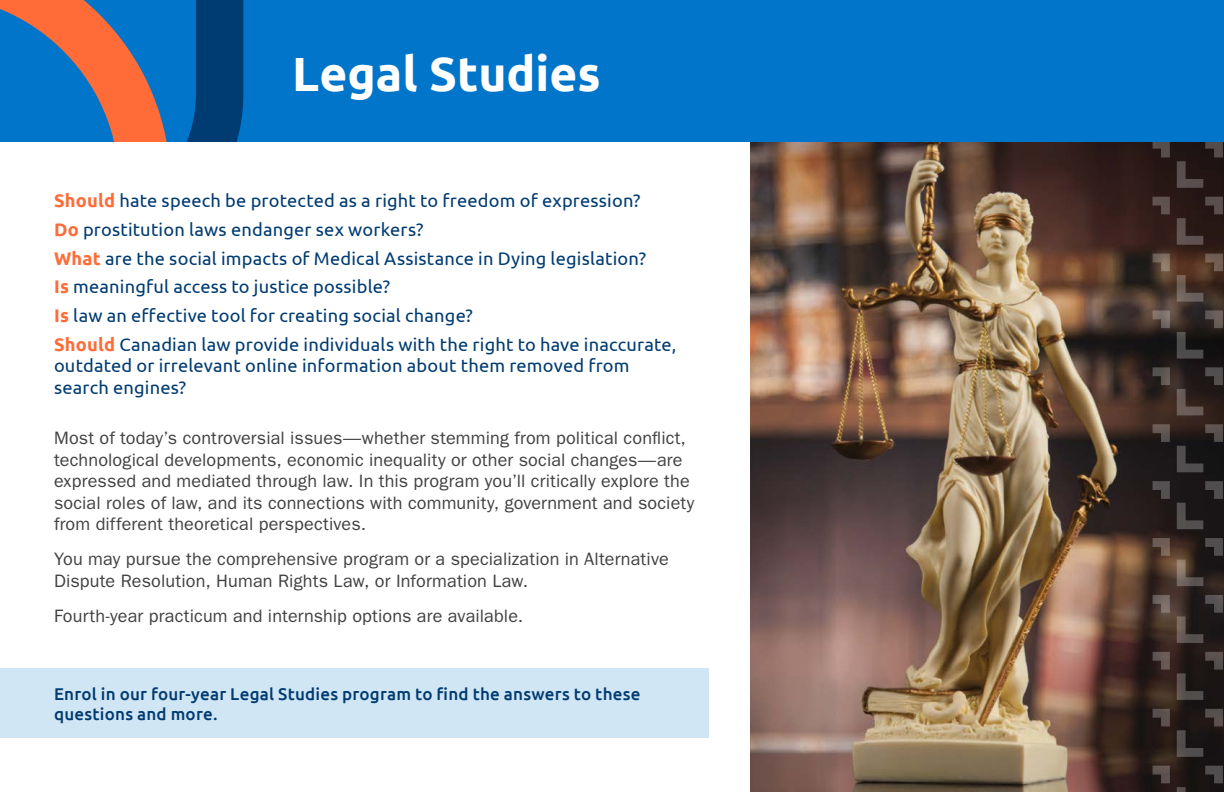
<style>
.page{position:relative;width:1224px;height:792px;background:#fff}
.page>*{position:absolute;margin:0;border:0;box-sizing:border-box;transform-origin:0 0}
.Program_Title{font:700 48px "Ubuntu";color:#fff}
.Questions{font:18.2px/21.6px "Ubuntu";letter-spacing:.01em;color:#003b71}
.Body_Copy{font:18px/21.6px "ITC Franklin Gothic Std";letter-spacing:.01em;color:#414042}
.Callout_Copy{font:500 17px/20.4px "Ubuntu";letter-spacing:.015em;color:#003b71}
.s1{font-weight:700;color:#ff6c37}
</style>
<div class="page">
<img style="left:750px;top:141px;width:474px;height:651px">
<svg style="left:1153px;top:141px;width:17px;height:16px"></svg>
<svg style="left:1153px;top:197px;width:17px;height:17px"></svg>
<svg style="left:1153px;top:254px;width:17px;height:17px"></svg>
<svg style="left:1153px;top:310px;width:17px;height:18px"></svg>
<svg style="left:1153px;top:367px;width:17px;height:18px"></svg>
<svg style="left:1153px;top:424px;width:17px;height:18px"></svg>
<svg style="left:1153px;top:481px;width:17px;height:18px"></svg>
<svg style="left:1153px;top:538px;width:17px;height:18px"></svg>
<svg style="left:1153px;top:595px;width:17px;height:18px"></svg>
<svg style="left:1153px;top:652px;width:17px;height:18px"></svg>
<svg style="left:1153px;top:709px;width:17px;height:17px"></svg>
<svg style="left:1153px;top:766px;width:17px;height:17px"></svg>
<svg style="left:1177px;top:141px;width:46px;height:47px;background:#2e2526"></svg>
<svg style="left:1177px;top:197px;width:46px;height:48px;background:#362724"></svg>
<svg style="left:1177px;top:254px;width:46px;height:48px;background:#543d30"></svg>
<svg style="left:1177px;top:310px;width:46px;height:49px;background:#2e2927"></svg>
<svg style="left:1177px;top:367px;width:46px;height:48px;background:#362c29"></svg>
<svg style="left:1177px;top:424px;width:46px;height:48px;background:#2a2625"></svg>
<svg style="left:1177px;top:481px;width:46px;height:48px;background:#292526"></svg>
<svg style="left:1177px;top:538px;width:46px;height:48px;background:#3c322d"></svg>
<svg style="left:1177px;top:595px;width:46px;height:48px;background:#332c2a"></svg>
<svg style="left:1177px;top:652px;width:46px;height:48px;background:#2c2624"></svg>
<svg style="left:1177px;top:709px;width:46px;height:48px;background:#2a2524"></svg>
<svg style="left:1177px;top:766px;width:46px;height:26px"></svg>
<div style="left:0;top:668px;width:708px;height:70px;background:#d1e6f5"></div>
<div style="left:0;top:0;width:1224px;height:141px;background:#0075c9"></div>
<svg style="left:0;top:0;width:243px;height:141px"></svg>
<p class="Program_Title" style="left:292px;top:45px;width:310px">Legal Studies</p>
<p class="Questions" style="left:54px;top:189px;width:588px"><span class="s1">Should</span> hate speech be protected as a right to freedom of expression?</p>
<p class="Questions" style="left:54px;top:218px;width:371px"><span class="s1">Do</span> prostitution laws endanger sex workers?</p>
<p class="Questions" style="left:54px;top:247px;width:594px"><span class="s1">What</span> are the social impacts of Medical Assistance in Dying legislation?</p>
<p class="Questions" style="left:54px;top:275px;width:338px"><span class="s1">Is</span> meaningful access to justice possible?</p>
<p class="Questions" style="left:54px;top:304px;width:420px"><span class="s1">Is</span> law an effective tool for creating social change?</p>
<p class="Questions" style="left:54px;top:333px;width:624px"><span class="s1">Should</span> Canadian law provide individuals with the right to have inaccurate, outdated or irrelevant online information about them removed from search engines?</p>
<p class="Body_Copy" style="left:54px;top:427px;width:642px">Most of today’s controversial issues—whether stemming from political conflict, technological developments, economic inequality or other social changes—are expressed and mediated through law. In this program you’ll critically explore the social roles of law, and its connections with community, government and society from different theoretical perspectives.</p>
<p class="Body_Copy" style="left:54px;top:548px;width:616px">You may pursue the comprehensive program or a specialization in Alternative<br>Dispute Resolution, Human Rights Law, or Information Law.</p>
<p class="Body_Copy" style="left:54px;top:605px;width:471px">Fourth-year practicum and internship options are available.</p>
<p class="Callout_Copy" style="left:54px;top:683px;width:588px">Enrol in our four-year Legal Studies program to find the answers to these questions and more.</p>
</div>
